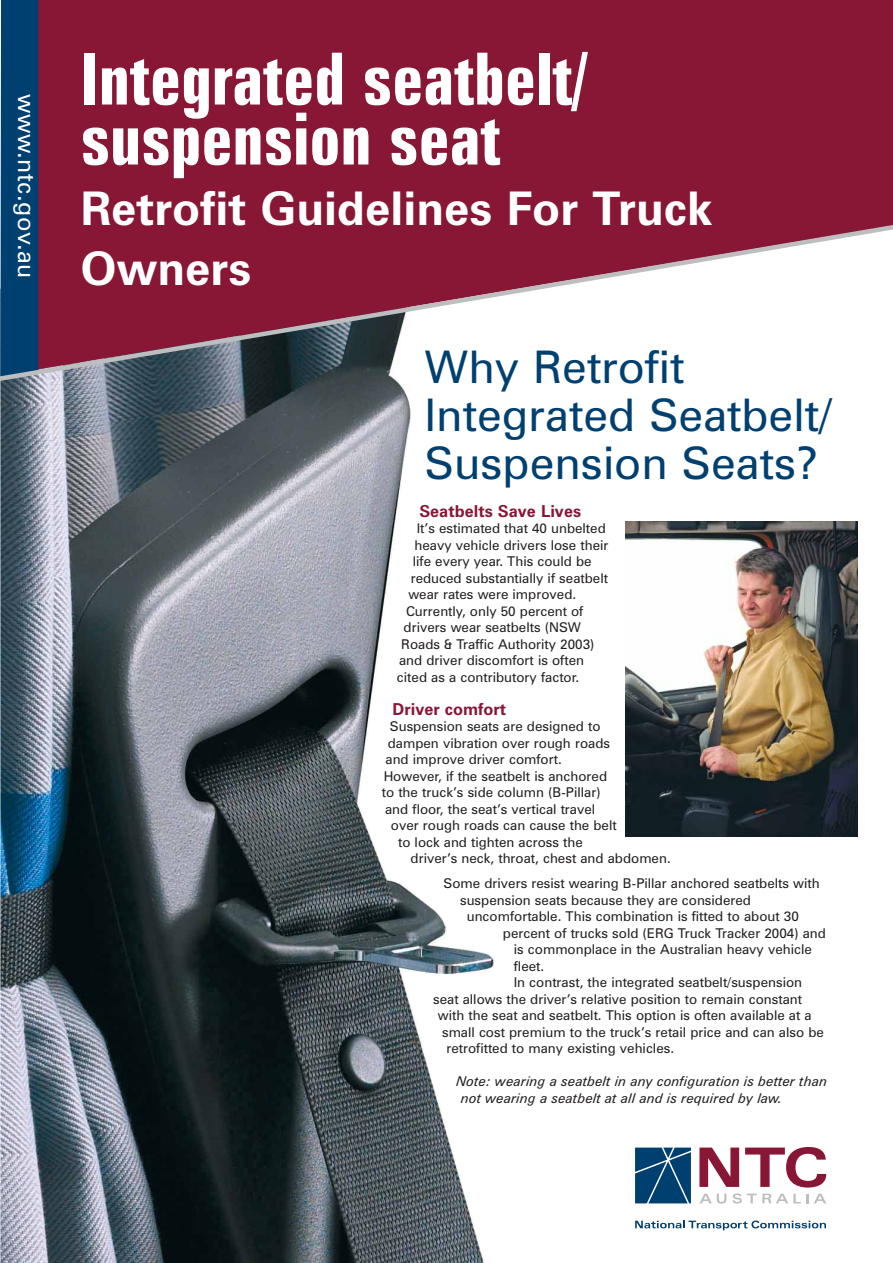
<style>
.page{position:relative;width:893px;height:1263px;background:#fff}
.page>*{position:absolute;margin:0;border:0;box-sizing:border-box;transform-origin:0 0}
.t1{font:700 extra-condensed 72px/60px "Zurich BT";color:#fff}
.t2{font:700 46.5px/60px "Zurich BT";color:#fff}
.t3{font:45px/48px "Zurich BT";color:#004070}
.t4{font:24px "Zurich BT";letter-spacing:.02em;color:#fff}
.t5{font:700 16.5px "Zurich BT";color:#881635}
.t6{font:13.5px "Zurich BT";color:#231f1f}
.t7{font:italic 13.5px/16.5px "Zurich BT";color:#231f1f}
</style>
<div class="page">
<img style="left:0;top:387px;width:494px;height:876px">
<div style="left:38px;top:0;width:854px;height:222px;background:#881635"></div>
<div style="left:0;top:0;width:38px;height:222px;background:#004070"></div>
<svg style="left:0;top:222px;width:892px;height:165px"></svg>
<svg style="left:699px;top:1147px;width:127px;height:57px"></svg>
<svg style="left:635px;top:1148px;width:56px;height:55px;background:#16507c"></svg>
<svg style="left:635px;top:1221px;width:191px;height:9px"></svg>
<img style="left:625px;top:522px;width:232px;height:314px">
<h3 class="t4" style="left:35px;top:94px;width:186px;rotate:90deg">www.ntc.gov.au</h3>
<h1 class="t1" style="left:80px;top:56px;width:508px">Integrated seatbelt/ suspension seat</h1>
<h2 class="t2" style="left:80px;top:183px;width:633px">Retrofit Guidelines For Truck<br>Owners</h2>
<h3 class="t3" style="left:424px;top:349px;width:409px">Why Retrofit<br>Integrated Seatbelt/<br>Suspension Seats?</h3>
<p class="t5" style="left:419px;top:505px;width:163px">Seatbelts Save Lives</p>
<p class="t6" style="left:417px;top:524px;width:190px">It’s estimated that 40 unbelted</p>
<p class="t6" style="left:414px;top:540px;width:195px">heavy vehicle drivers lose their</p>
<p class="t6" style="left:413px;top:557px;width:180px">life every year. This could be</p>
<p class="t6" style="left:411px;top:573px;width:199px">reduced substantially if seatbelt</p>
<p class="t6" style="left:408px;top:590px;width:169px">wear rates were improved.</p>
<p class="t6" style="left:406px;top:606px;width:179px">Currently, only 50 percent of</p>
<p class="t6" style="left:403px;top:623px;width:179px">drivers wear seatbelts (NSW</p>
<p class="t6" style="left:401px;top:639px;width:195px">Roads &amp; Traffic Authority 2003)</p>
<p class="t6" style="left:399px;top:656px;width:186px">and driver discomfort is often</p>
<p class="t6" style="left:397px;top:672px;width:184px">cited as a contributory factor.</p>
<p class="t5" style="left:392px;top:703px;width:115px">Driver comfort</p>
<p class="t6" style="left:390px;top:722px;width:212px">Suspension seats are designed to</p>
<p class="t6" style="left:388px;top:738px;width:224px">dampen vibration over rough roads</p>
<p class="t6" style="left:385px;top:755px;width:178px">and improve driver comfort.</p>
<p class="t6" style="left:383px;top:771px;width:225px">However, if the seatbelt is anchored</p>
<p class="t6" style="left:382px;top:788px;width:220px">to the truck’s side column (B-Pillar)</p>
<p class="t6" style="left:385px;top:804px;width:212px">and floor, the seat’s vertical travel</p>
<p class="t6" style="left:391px;top:821px;width:227px">over rough roads can cause the belt</p>
<p class="t6" style="left:398px;top:837px;width:186px">to lock and tighten across the</p>
<p class="t6" style="left:410px;top:854px;width:262px">driver’s neck, throat, chest and abdomen.</p>
<p class="t6" style="left:443px;top:879px;width:378px">Some drivers resist wearing B-Pillar anchored seatbelts with</p>
<p class="t6" style="left:460px;top:895px;width:292px">suspension seats because they are considered</p>
<p class="t6" style="left:466px;top:912px;width:333px">uncomfortable. This combination is fitted to about 30</p>
<p class="t6" style="left:503px;top:928px;width:324px">percent of trucks sold (ERG Truck Tracker 2004) and</p>
<p class="t6" style="left:514px;top:945px;width:300px">is commonplace in the Australian heavy vehicle</p>
<p class="t6" style="left:514px;top:961px;width:32px">fleet.</p>
<p class="t6" style="left:513px;top:978px;width:290px">In contrast, the integrated seatbelt/suspension</p>
<p class="t6" style="left:433px;top:994px;width:370px">seat allows the driver’s relative position to remain constant</p>
<p class="t6" style="left:438px;top:1011px;width:375px">with the seat and seatbelt. This option is often available at a</p>
<p class="t6" style="left:442px;top:1027px;width:383px">small cost premium to the truck’s retail price and can also be</p>
<p class="t6" style="left:446px;top:1044px;width:229px">retrofitted to many existing vehicles.</p>
<p class="t7" style="left:461px;top:1075px;width:368px;text-indent:-5px">Note: wearing a seatbelt in any configuration is better than not wearing a seatbelt at all and is required by law.</p>
</div>
